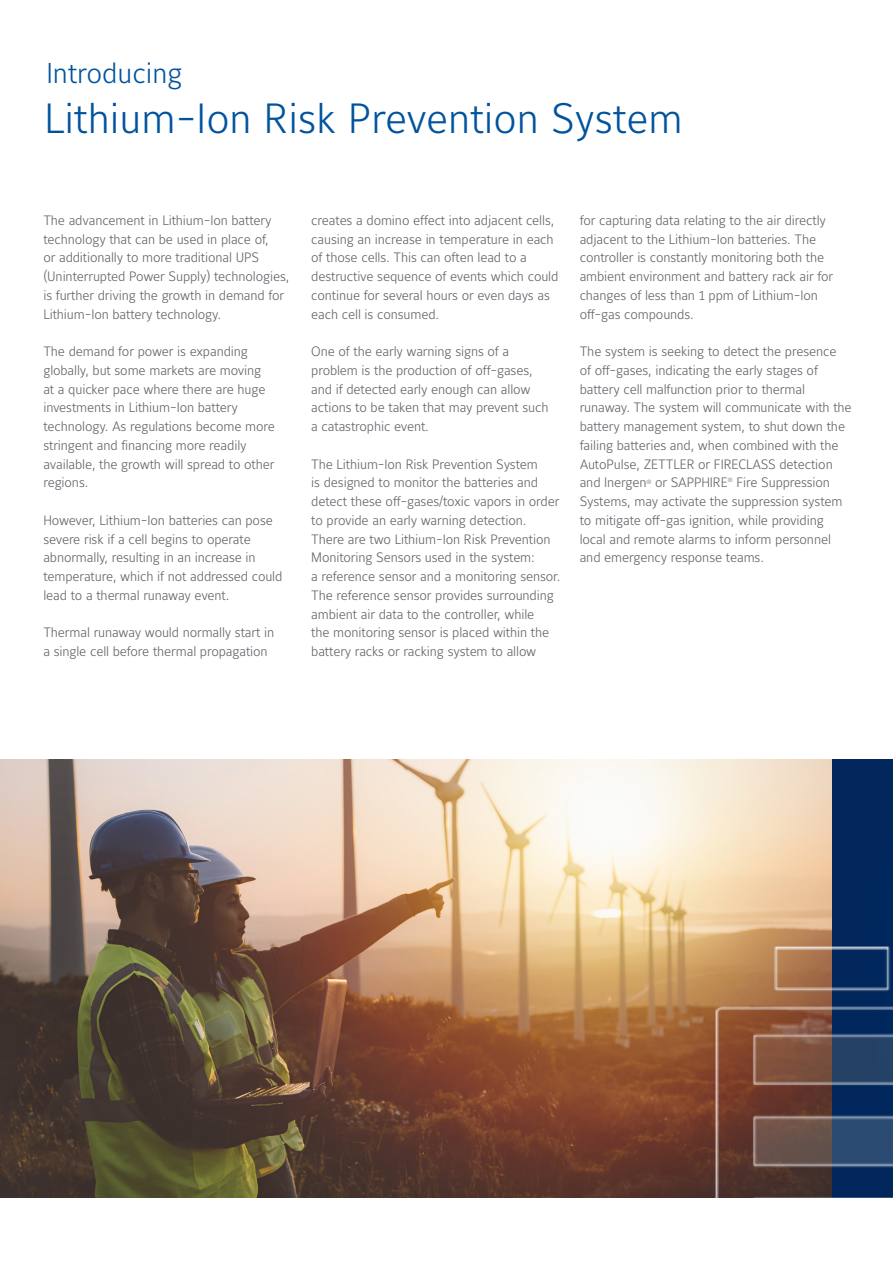
<style>
.page{position:relative;width:893px;height:1263px;background:#fff}
.page>*{position:absolute;margin:0;border:0;box-sizing:border-box;transform-origin:0 0}
.Headline_or_Title{font:300 41.85px "Maurea Jci Lf ML";color:#01539e}
.Headline_or_Title-2{font:300 28.5px "Maurea Jci Lf ML";color:#01539e}
.Body{font:300 13.5px/18.8px "Maurea Jci Lf ML";letter-spacing:-.01em;color:#5f6369}
</style>
<div class="page">
<div style="left:829px;top:759px;width:64px;height:438px;background:#00265b"></div>
<img style="left:0;top:759px;width:831px;height:438px">
<img style="left:672px;top:858px;width:221px;height:339px">
<p class="Headline_or_Title-2" style="left:46px;top:56px;width:138px">Introducing</p>
<p class="Headline_or_Title" style="left:45px;top:92px;width:640px">Lithium-Ion Risk Prevention System</p>
<p class="Body" style="left:43px;top:210px;width:248px">The advancement in Lithium-Ion battery technology that can be used in place of,<br>or additionally to more traditional UPS (Uninterrupted Power Supply) technologies, is further driving the growth in demand for Lithium-Ion battery technology.</p>
<p class="Body" style="left:43px;top:342px;width:233px">The demand for power is expanding globally, but some markets are moving at a quicker pace where there are huge investments in Lithium-Ion battery technology. As regulations become more stringent and financing more readily available, the growth will spread to other regions.</p>
<p class="Body" style="left:43px;top:510px;width:241px">However, Lithium-Ion batteries can pose severe risk if a cell begins to operate abnormally, resulting in an increase in temperature, which if not addressed could lead to a thermal runaway event.</p>
<p class="Body" style="left:43px;top:623px;width:232px">Thermal runaway would normally start in a single cell before thermal propagation</p>
<p class="Body" style="left:311px;top:210px;width:249px">creates a domino effect into adjacent cells, causing an increase in temperature in each of those cells. This can often lead to a destructive sequence of events which could continue for several hours or even days as each cell is consumed.</p>
<p class="Body" style="left:311px;top:342px;width:239px">One of the early warning signs of a problem is the production of off-gases, and if detected early enough can allow actions to be taken that may prevent such a catastrophic event.</p>
<p class="Body" style="left:311px;top:454px;width:251px">The Lithium-Ion Risk Prevention System<br>is designed to monitor the batteries and detect these off-gases/toxic vapors in order to provide an early warning detection.<br>There are two Lithium-Ion Risk Prevention Monitoring Sensors used in the system:<br>a reference sensor and a monitoring sensor.<br>The reference sensor provides surrounding ambient air data to the controller, while<br>the monitoring sensor is placed within the battery racks or racking system to allow</p>
<p class="Body" style="left:580px;top:210px;width:255px">for capturing data relating to the air directly adjacent to the Lithium-Ion batteries. The controller is constantly monitoring both the ambient environment and battery rack air for changes of less than 1 ppm of Lithium-Ion off-gas compounds.</p>
<p class="Body" style="left:580px;top:342px;width:273px">The system is seeking to detect the presence<br>of off-gases, indicating the early stages of battery cell malfunction prior to thermal runaway. The system will communicate with the battery management system, to shut down the failing batteries and, when combined with the AutoPulse, ZETTLER or FIRECLASS detection and Inergen<sup>®</sup> or SAPPHIRE<sup>®</sup> Fire Suppression Systems, may activate the suppression system to mitigate off-gas ignition, while providing local and remote alarms to inform personnel and emergency response teams.</p>
</div>
